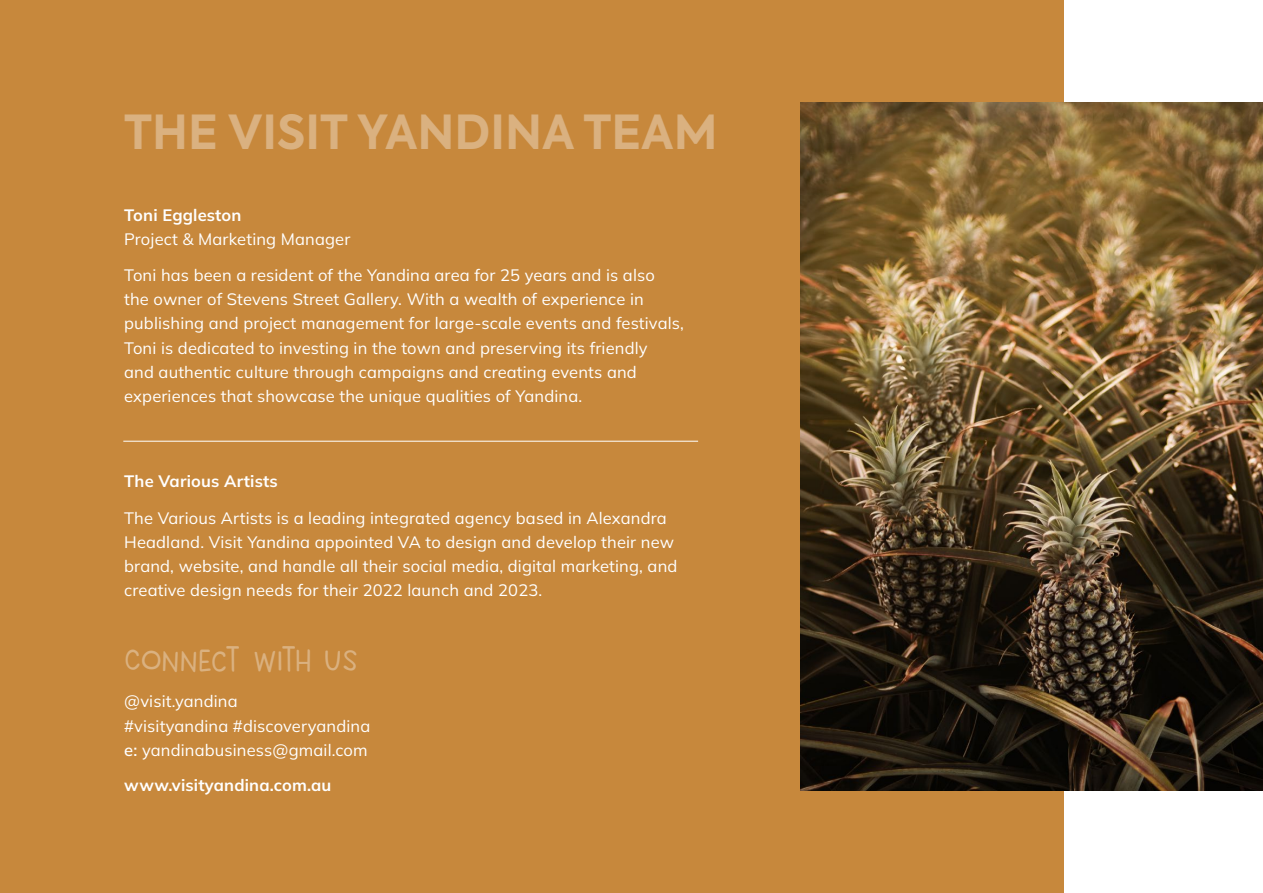
<style>
.page{position:relative;width:1263px;height:893px;background:#fff}
.page>*{position:absolute;margin:0;border:0;box-sizing:border-box;transform-origin:0 0}
.t1{font:700 46.65px "Axiforma";color:#dab180}
.t2{font:33px "New Beginnings";letter-spacing:-.025em;color:#dab180}
.t3{font:16.5px/24px "Mulish";letter-spacing:.01em;color:#fff}
.t4{font:700 16.5px "Mulish";letter-spacing:.01em;color:#fff}
.s1{font-weight:600}
</style>
<div class="page">
<div style="left:0;top:0;width:1063px;height:893px;background:#c7883c"></div>
<img style="left:800px;top:102px;width:463px;height:689px">
<hr style="left:123px;top:441px;width:575px;height:1px;background:#fff">
<h1 class="t1" style="left:124px;top:100px;width:595px">THE VISIT YANDINA TEAM</h1>
<p class="t4" style="left:124px;top:204px;width:119px">Toni Eggleston</p>
<p class="t3" style="left:124px;top:226px;width:228px">Project &amp; Marketing Manager</p>
<p class="t3" style="left:124px;top:263px;width:561px">Toni has been a resident of the Yandina area for 25 years and is also<br>the owner of Stevens Street Gallery. With a wealth of experience in publishing and project management for large-scale events and festivals, Toni is dedicated to investing in the town and preserving its friendly<br>and authentic culture through campaigns and creating events and experiences that showcase the unique qualities of Yandina.</p>
<p class="t4" style="left:124px;top:470px;width:155px">The Various Artists</p>
<p class="t3" style="left:124px;top:506px;width:555px">The Various Artists is a leading integrated agency based in Alexandra Headland. Visit Yandina appointed VA to design and develop their new brand, website, and handle all their social media, digital marketing, and creative design needs for their 2022 launch and 2023.</p>
<h2 class="t2" style="left:124px;top:638px;width:235px">CONNECT WITH US</h2>
<p class="t3" style="left:124px;top:688px;width:248px;line-height:24.8px">@visit.yandina<br>#visityandina #discoveryandina <span class="s1">e:</span> yandinabusiness@gmail.com</p>
<p class="t4" style="left:124px;top:774px;width:209px">www.visityandina.com.au</p>
</div>
